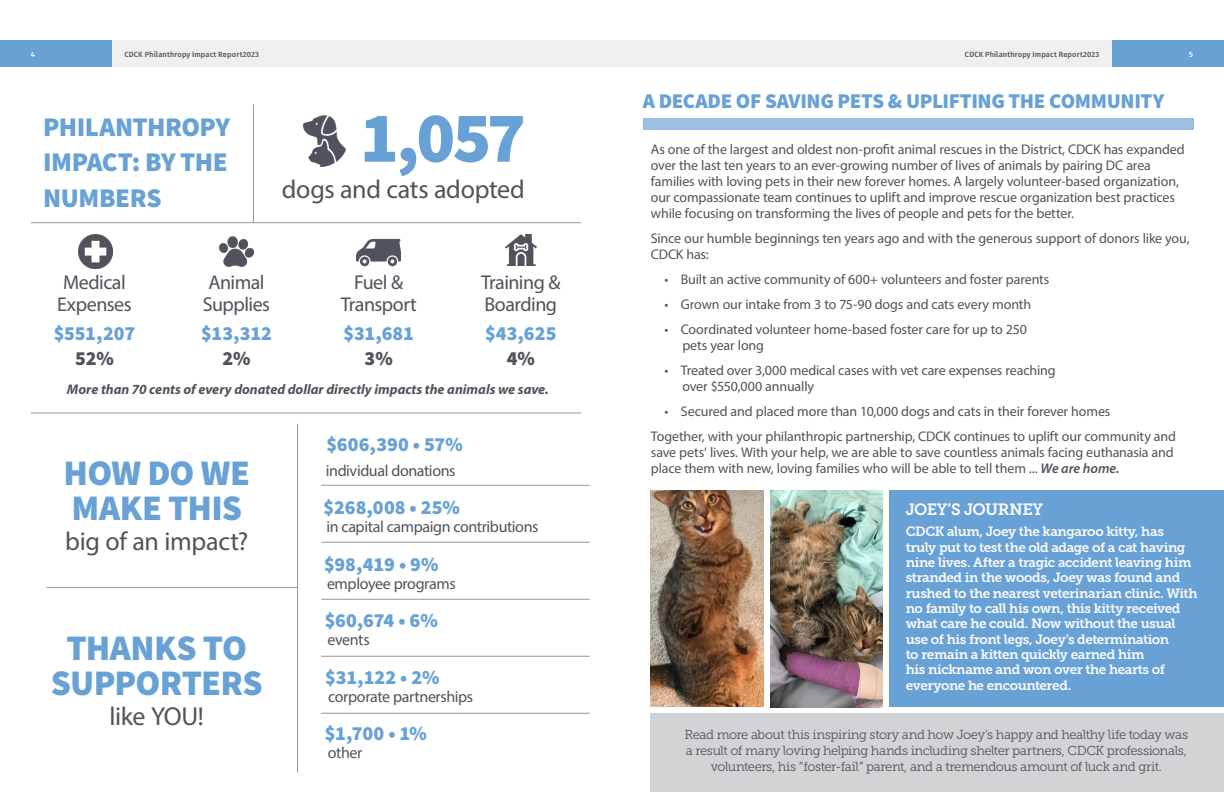
<style>
.page{position:relative;width:1224px;height:792px;background:#fff}
.page>*{position:absolute;margin:0;border:0;box-sizing:border-box;transform-origin:0 0}
.t1{font:900 72px "Source Sans Pro";color:#67a1d6}
.t2{font:900 36px/35px "Source Sans Pro";letter-spacing:-.02em;color:#67a1d6}
.t3{font:900 27px/35.5px "Source Sans Pro";letter-spacing:-.02em;color:#67a1d6;text-align:justify}
.t4{font:26px "Myriad Pro";letter-spacing:-.01em;color:#50535c}
.t5{font:900 21px "Source Sans Pro";letter-spacing:-.015em;color:#67a1d6}
.t6{font:900 20px "Source Sans Pro";letter-spacing:-.005em;color:#67a1d6}
.t7{font:20px/22px "Myriad Pro";letter-spacing:-.025em;color:#50535c}
.t8{font:900 20px "Source Sans Pro";color:#50535c}
.t9{font:16.3px "Museo Slab 700";letter-spacing:-.03em;color:#fafafa}
.t10{font:16px "Myriad Pro";letter-spacing:-.025em;color:#50535c}
.t11{font:14px/16px "Myriad Pro";letter-spacing:-.01em;color:#50535c}
.t12{font:italic 700 14px "Myriad Pro";color:#50535c}
.t13{font:13.4px/15.3px "Museo Slab 700";letter-spacing:-.03em;color:#fafafa}
.t14{font:13px/16px "Museo Slab 300";letter-spacing:-.035em;color:#50535c;text-align:center}
.t15{font:500 7.5px "Fira Sans";letter-spacing:.015em;color:#50535c}
.t16{font:500 7.5px "Fira Sans";color:#fff}
.s1{font-weight:600;font-style:italic}
</style>
<div class="page">
<hr style="left:253px;top:104px;width:1px;height:119px;background:#96969c">
<hr style="left:297px;top:424px;width:1px;height:349px;background:#96969c">
<hr style="left:31px;top:222px;width:550px;height:1px;background:#96969c">
<hr style="left:31px;top:413px;width:550px;height:1px;background:#96969c">
<hr style="left:46px;top:587px;width:251px;height:1px;background:#96969c">
<hr style="left:321px;top:485px;width:269px;height:1px;background:#96969c">
<hr style="left:321px;top:542px;width:269px;height:1px;background:#96969c">
<div style="left:643px;top:118px;width:550px;height:12px;background:#9cbee5"></div>
<div style="left:889px;top:490px;width:335px;height:217px;background:#67a1d6"></div>
<img style="left:78px;top:235px;width:34px;height:34px">
<img style="left:220px;top:236px;width:33px;height:31px">
<img style="left:357px;top:239px;width:44px;height:28px">
<img style="left:506px;top:235px;width:30px;height:30px">
<img style="left:303px;top:115px;width:43px;height:51px">
<hr style="left:321px;top:599px;width:269px;height:1px;background:#96969c">
<hr style="left:321px;top:656px;width:269px;height:1px;background:#96969c">
<hr style="left:321px;top:713px;width:269px;height:1px;background:#96969c">
<img style="left:651px;top:490px;width:112px;height:216px">
<div style="left:651px;top:713px;width:573px;height:79px;background:#d1d3d4"></div>
<img style="left:770px;top:490px;width:113px;height:217px">
<div style="left:98px;top:40px;width:514px;height:27px;background:#efeff0"></div>
<div style="left:612px;top:40px;width:514px;height:27px;background:#efeff0"></div>
<div style="left:0;top:40px;width:112px;height:27px;background:#67a1d6"></div>
<div style="left:1112px;top:40px;width:112px;height:27px;background:#67a1d6"></div>
<p class="t16" style="left:31px;top:48px;width:6px">4</p>
<p class="t15" style="left:125px;top:48px;width:136px">CDCK Philanthropy Impact Report2023</p>
<p class="t15" style="left:965px;top:48px;width:136px">CDCK Philanthropy Impact Report2023</p>
<p class="t16" style="left:1189px;top:48px;width:5px">5</p>
<h3 class="t3" style="left:43px;top:109px;width:188px">PHILANTHROPY IMPACT: BY THE NUMBERS</h3>
<h1 class="t1" style="left:360px;top:88px;width:167px">1,057</h1>
<h3 class="t4" style="left:282px;top:173px;width:245px">dogs and cats adopted</h3>
<h3 class="t7" style="left:57px;top:271px;width:76px">Medical<br>Expenses</h3>
<h3 class="t7" style="left:203px;top:271px;width:69px">Animal<br>Supplies</h3>
<h3 class="t7" style="left:341px;top:271px;width:77px;text-align:center">Fuel &amp;<br>Transport</h3>
<h3 class="t7" style="left:481px;top:271px;width:81px">Training &amp;<br>Boarding</h3>
<h3 class="t6" style="left:54px;top:319px;width:83px">$551,207</h3>
<h3 class="t8" style="left:75px;top:344px;width:40px">52%</h3>
<h3 class="t6" style="left:485px;top:319px;width:73px">$43,625</h3>
<h3 class="t8" style="left:507px;top:344px;width:29px">4%</h3>
<p class="t12" style="left:67px;top:380px;width:483px">More than 70 cents of every donated dollar directly impacts the animals we save.</p>
<h3 class="t6" style="left:201px;top:319px;width:72px">$13,312</h3>
<h3 class="t8" style="left:223px;top:344px;width:30px">2%</h3>
<h3 class="t6" style="left:343px;top:319px;width:72px">$31,681</h3>
<h3 class="t8" style="left:365px;top:344px;width:30px">3%</h3>
<h2 class="t2" style="left:63px;top:456px;width:188px">HOW DO WE<br>MAKE THIS</h2>
<h3 class="t4" style="left:65px;top:525px;width:185px">big of an impact?</h3>
<h2 class="t2" style="left:51px;top:631px;width:213px;text-align:center">THANKS TO<br>SUPPORTERS</h2>
<h3 class="t4" style="left:110px;top:700px;width:96px">like YOU!</h3>
<h3 class="t6" style="left:326px;top:431px;width:138px">$606,390 • 57%</h3>
<p class="t10" style="left:326px;top:461px;width:131px">individual donations</p>
<h3 class="t6" style="left:324px;top:494px;width:138px">$268,008 • 25%</h3>
<p class="t10" style="left:326px;top:517px;width:214px">in capital campaign contributions</p>
<h3 class="t6" style="left:324px;top:550px;width:116px">$98,419 • 9%</h3>
<p class="t10" style="left:327px;top:573px;width:130px">employee programs</p>
<h3 class="t6" style="left:325px;top:607px;width:115px">$60,674 • 6%</h3>
<p class="t10" style="left:328px;top:630px;width:44px">events</p>
<h3 class="t6" style="left:325px;top:663px;width:116px">$31,122 • 2%</h3>
<p class="t10" style="left:328px;top:686px;width:147px">corporate partnerships</p>
<h3 class="t6" style="left:325px;top:720px;width:103px">$1,700 • 1%</h3>
<p class="t10" style="left:328px;top:743px;width:36px">other</p>
<h3 class="t5" style="left:643px;top:86px;width:523px">A DECADE OF SAVING PETS &amp; UPLIFTING THE COMMUNITY</h3>
<p class="t11" style="left:651px;top:141px;width:535px">As one of the largest and oldest non-profit animal rescues in the District, CDCK has expanded over the last ten years to an ever-growing number of lives of animals by pairing DC area families with loving pets in their new forever homes. A largely volunteer-based organization, our compassionate team continues to uplift and improve rescue organization best practices while focusing on transforming the lives of people and pets for the better.</p>
<p class="t11" style="left:651px;top:230px;width:540px">Since our humble beginnings ten years ago and with the generous support of donors like you,<br>CDCK has:</p>
<p class="t11" style="left:664px;top:271px;width:387px">• Built an active community of 600+ volunteers and foster parents</p>
<p class="t11" style="left:664px;top:296px;width:368px">• Grown our intake from 3 to 75-90 dogs and cats every month</p>
<p class="t11" style="left:682px;top:321px;width:346px;text-indent:-18px">• Coordinated volunteer home-based foster care for up to 250 pets year long</p>
<p class="t11" style="left:682px;top:362px;width:375px;text-indent:-18px">• Treated over 3,000 medical cases with vet care expenses reaching over $550,000 annually</p>
<p class="t11" style="left:651px;top:399px;width:527px;line-height:25px;text-indent:13px">• Secured and placed more than 10,000 dogs and cats in their forever homes<br>Together, with your philanthropic partnership, CDCK continues to uplift our community and</p>
<p class="t11" style="left:651px;top:444px;width:524px">save pets’ lives. With your help, we are able to save countless animals facing euthanasia and place them with new, loving families who will be able to tell them ... <span class="s1">We are home.</span></p>
<p class="t9" style="left:906px;top:500px;width:139px">JOEY’S JOURNEY</p>
<p class="t13" style="left:906px;top:524px;width:293px">CDCK alum, Joey the kangaroo kitty, has truly put to test the old adage of a cat having nine lives. After a tragic accident leaving him stranded in the woods, Joey was found and rushed to the nearest veterinarian clinic. With no family to call his own, this kitty received what care he could. Now without the usual use of his front legs, Joey’s determination<br>to remain a kitten quickly earned him<br>his nickname and won over the hearts of everyone he encountered.</p>
<p class="t14" style="left:685px;top:727px;width:505px">Read more about this inspiring story and how Joey’s happy and healthy life today was a result of many loving helping hands including shelter partners, CDCK professionals, volunteers, his “foster-fail” parent, and a tremendous amount of luck and grit.</p>
</div>
